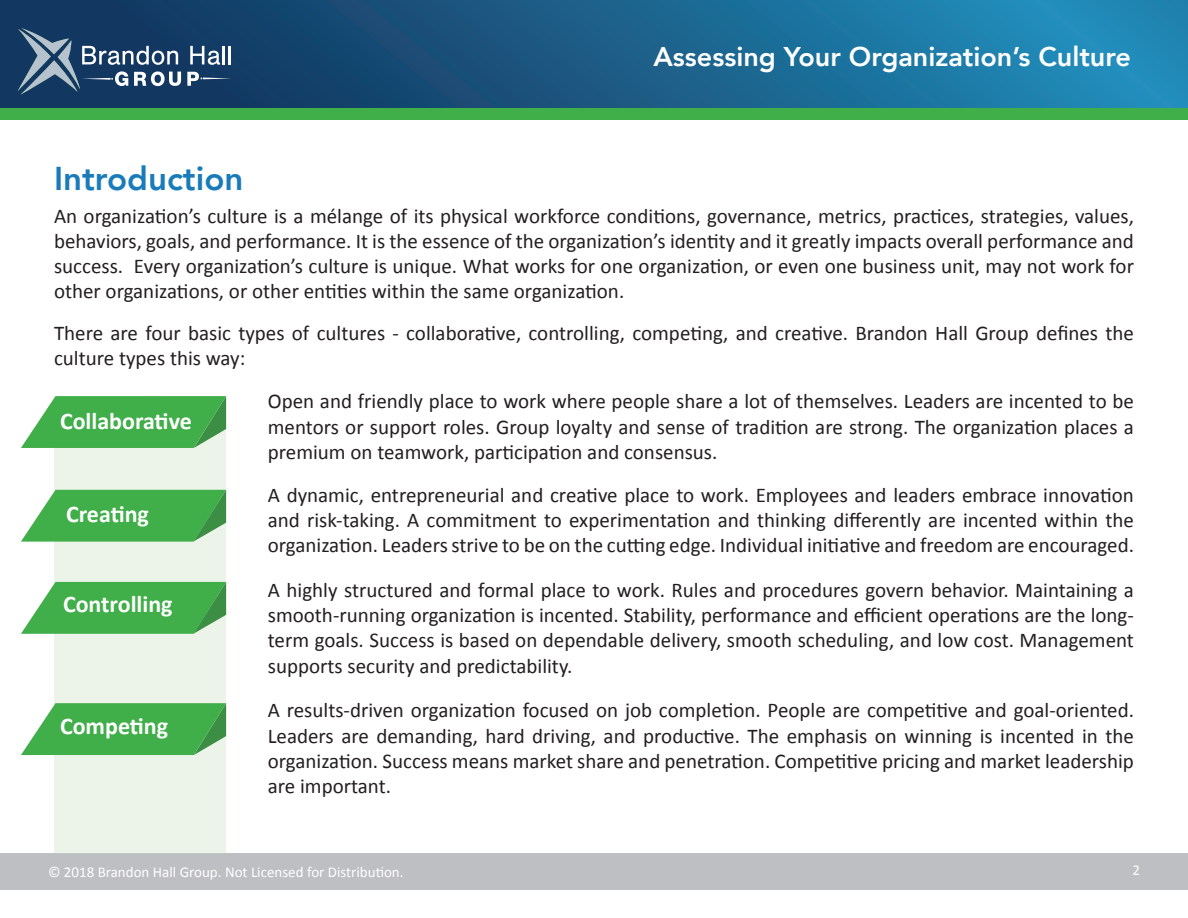
<style>
.page{position:relative;width:1188px;height:918px;background:#fff}
.page>*{position:absolute;margin:0;border:0;box-sizing:border-box;transform-origin:0 0}
.t1{font:800 33px "Avenir";color:#197bba}
.t2{font:800 27px "Avenir";color:#fff}
.t3{font:700 24px "Calibri";color:#fff}
.t4{font:21px/25.2px "Calibri";color:#231f20;text-align:justify}
.t5{font:15px "Calibri";color:#fff}
</style>
<div class="page">
<svg style="left:0;top:0;width:1188px;height:108px;background:#1a618c"></svg>
<svg style="left:190px;top:46px;width:41px;height:19px"></svg>
<svg style="left:187px;top:72px;width:44px;height:14px"></svg>
<svg style="left:18px;top:28px;width:163px;height:67px;background:#3f5e7f"></svg>
<div style="left:0;top:108px;width:1188px;height:12px;background:#40ae49"></div>
<div style="left:0;top:853px;width:1188px;height:37px;background:#bebfc2"></div>
<div style="left:54px;top:448px;width:172px;height:405px;background:#ecf4e9"></div>
<svg style="left:21px;top:396px;width:205px;height:52px;background:#55b55d"></svg>
<svg style="left:21px;top:582px;width:205px;height:52px;background:#55b55d"></svg>
<svg style="left:21px;top:703px;width:205px;height:52px;background:#55b55d"></svg>
<svg style="left:21px;top:490px;width:205px;height:52px;background:#55b55d"></svg>
<h1 class="t1" style="left:54px;top:152px;width:191px">Introduction</h1>
<p class="t2" style="left:653px;top:36px;width:479px">Assessing Your Organization’s Culture</p>
<p class="t4" style="left:54px;top:202px;width:1082px">An organization’s culture is a mélange of its physical workforce conditions, governance, metrics, practices, strategies, values, behaviors, goals, and performance. It is the essence of the organization’s identity and it greatly impacts overall performance and success. Every organization’s culture is unique. What works for one organization, or even one business unit, may not work for other organizations, or other entities within the same organization.</p>
<p class="t4" style="left:54px;top:319px;width:1082px">There are four basic types of cultures - collaborative, controlling, competing, and creative. Brandon Hall Group defines the culture types this way:</p>
<p class="t3" style="left:60px;top:406px;width:133px">Collaborative</p>
<p class="t3" style="left:66px;top:499px;width:84px">Creating</p>
<p class="t3" style="left:63px;top:590px;width:111px">Controlling</p>
<p class="t3" style="left:60px;top:711px;width:110px">Competing</p>
<p class="t4" style="left:268px;top:388px;width:868px">Open and friendly place to work where people share a lot of themselves. Leaders are incented to be mentors or support roles. Group loyalty and sense of tradition are strong. The organization places a premium on teamwork, participation and consensus.</p>
<p class="t4" style="left:268px;top:481px;width:868px">A dynamic, entrepreneurial and creative place to work. Employees and leaders embrace innovation and risk-taking. A commitment to experimentation and thinking differently are incented within the organization. Leaders strive to be on the cutting edge. Individual initiative and freedom are encouraged.</p>
<p class="t4" style="left:268px;top:576px;width:868px">A highly structured and formal place to work. Rules and procedures govern behavior. Maintaining a smooth-running organization is incented. Stability, performance and efficient operations are the long&shy;term goals. Success is based on dependable delivery, smooth scheduling, and low cost. Management supports security and predictability.</p>
<p class="t4" style="left:268px;top:697px;width:868px">A results-driven organization focused on job completion. People are competitive and goal-oriented.<br>Leaders are demanding, hard driving, and productive. The emphasis on winning is incented in the organization. Success means market share and penetration. Competitive pricing and market leadership are important.</p>
<p class="t5" style="left:48px;top:863px;width:357px">© 2018 Brandon Hall Group. Not Licensed for Distribution.</p>
<p class="t5" style="left:1132px;top:861px;width:9px">2</p>
</div>
